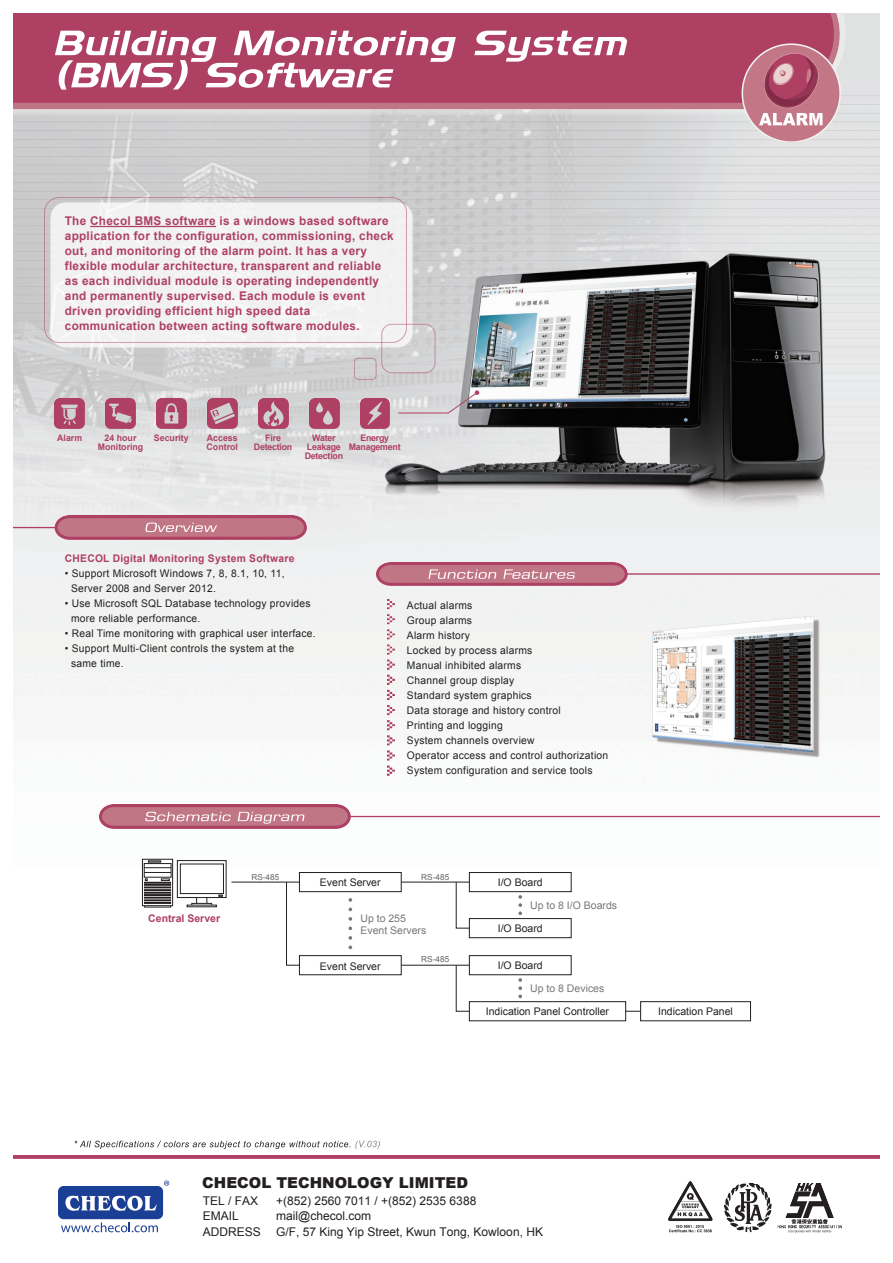
<style>
.page{position:relative;width:893px;height:1263px;background:#fff}
.page>*{position:absolute;margin:0;border:0;box-sizing:border-box;transform-origin:0 0}
.t1{font:900 15px "Arial";color:#231f20}
.t2{font:700 12px/15px "Arial";letter-spacing:.025em;color:#ae4063}
.t3{font:12px/15.3px "Arial";color:#231f20}
.t4{font:10.5px/15px "Arial";letter-spacing:.025em;color:#231f20}
.t5{font:10.5px "Arial";color:#231f20}
.t6{font:10.5px/12px "Arial";color:#76787b}
.t7{font:700 10.5px "Arial";letter-spacing:.025em;color:#ae4063}
.t8{font:700 10.5px "Arial";color:#ae4063}
.t9{font:700 9px/9px "Arial";letter-spacing:-.025em;color:#ae4063;text-align:center}
.t10{font:700 9px/9px "Arial";color:#ae4063}
.t11{font:8.25px "Arial";color:#636366}
</style>
<div class="page">
<img style="left:13px;top:13px;width:867px;height:1220px">
<img style="left:13px;top:13px;width:833px;height:130px">
<svg style="left:474px;top:31px;width:153px;height:31px"></svg>
<svg style="left:55px;top:31px;width:401px;height:59px"></svg>
<div style="left:51px;top:203px;width:361px;height:145px;background:#f2f2f2;border-radius:15px"></div>
<div style="left:44px;top:197px;width:363px;height:146px;border:1px solid #ae4063;border-radius:15px"></div>
<div style="left:381px;top:324px;width:54px;height:49px;border:1px solid #ae4063;border-radius:10px"></div>
<div style="left:354px;top:358px;width:22px;height:22px;border:1px solid #ae4063;border-radius:4px"></div>
<hr style="left:90px;top:226px;width:126px;height:1px;background:#ae4063">
<img style="left:376px;top:562px;width:504px;height:24px">
<img style="left:387px;top:600px;width:8px;height:175px">
<img style="left:13px;top:516px;width:294px;height:23px">
<img style="left:100px;top:805px;width:780px;height:23px">
<img style="left:258px;top:398px;width:30px;height:30px">
<svg style="left:398px;top:390px;width:81px;height:24px;background:#c9c5c9"></svg>
<img style="left:360px;top:398px;width:30px;height:30px">
<img style="left:207px;top:398px;width:30px;height:30px">
<img style="left:157px;top:398px;width:29px;height:30px">
<img style="left:309px;top:398px;width:30px;height:30px">
<img style="left:55px;top:398px;width:30px;height:30px">
<img style="left:106px;top:398px;width:30px;height:30px">
<div style="left:177px;top:860px;width:49px;height:38px;border:1px solid #231f20"></div>
<div style="left:191px;top:903px;width:21px;height:2px;border:1px solid #231f20"></div>
<div style="left:180px;top:864px;width:44px;height:30px;border:1px solid #231f20"></div>
<div style="left:142px;top:859px;width:31px;height:47px;border:1px solid #231f20"></div>
<svg style="left:144px;top:879px;width:27px;height:28px"></svg>
<svg style="left:144px;top:861px;width:27px;height:12px"></svg>
<svg style="left:286px;top:881px;width:14px;height:85px"></svg>
<svg style="left:455px;top:881px;width:15px;height:48px"></svg>
<hr style="left:401px;top:882px;width:68px;height:1px;background:#231f20">
<hr style="left:231px;top:882px;width:68px;height:1px;background:#231f20">
<div style="left:299px;top:872px;width:103px;height:20px;border:1px solid #231f20"></div>
<hr style="left:401px;top:965px;width:68px;height:1px;background:#231f20">
<div style="left:299px;top:955px;width:103px;height:20px;border:1px solid #231f20"></div>
<div style="left:469px;top:872px;width:103px;height:20px;border:1px solid #231f20"></div>
<div style="left:469px;top:918px;width:103px;height:20px;border:1px solid #231f20"></div>
<svg style="left:455px;top:964px;width:15px;height:48px"></svg>
<div style="left:469px;top:955px;width:103px;height:20px;border:1px solid #231f20"></div>
<div style="left:469px;top:1001px;width:157px;height:20px;border:1px solid #231f20"></div>
<div style="left:640px;top:1001px;width:111px;height:20px;border:1px solid #231f20"></div>
<svg style="left:518px;top:978px;width:4px;height:20px"></svg>
<svg style="left:518px;top:895px;width:4px;height:20px"></svg>
<svg style="left:348px;top:898px;width:4px;height:13px"></svg>
<svg style="left:348px;top:917px;width:4px;height:13px"></svg>
<svg style="left:348px;top:936px;width:4px;height:13px"></svg>
<svg style="left:626px;top:1011px;width:15px;height:1px"></svg>
<hr style="left:13px;top:1155px;width:867px;height:3px;background:#ae4063">
<svg style="left:75px;top:1141px;width:305px;height:8px"></svg>
<div style="left:58px;top:1186px;width:105px;height:33px;background:#1b3f94;border-radius:6px"></div>
<svg style="left:65px;top:1195px;width:92px;height:16px"></svg>
<svg style="left:61px;top:1222px;width:97px;height:10px"></svg>
<svg style="left:164px;top:1180px;width:5px;height:6px"></svg>
<img style="left:669px;top:1182px;width:172px;height:51px">
<svg style="left:759px;top:113px;width:63px;height:12px"></svg>
<svg style="left:428px;top:569px;width:68px;height:10px"></svg>
<svg style="left:503px;top:569px;width:72px;height:10px"></svg>
<svg style="left:145px;top:522px;width:72px;height:10px"></svg>
<svg style="left:145px;top:812px;width:86px;height:9px"></svg>
<svg style="left:238px;top:812px;width:66px;height:12px"></svg>
<p class="t2" style="left:65px;top:214px;width:330px">The Checol BMS software is a windows based software application for the configuration, commissioning, check out, and monitoring of the alarm point. It has a very flexible modular architecture, transparent and reliable as each individual module is operating independently and permanently supervised. Each module is event driven providing efficient high speed data communication between acting software modules.</p>
<p class="t10" style="left:98px;top:433px;width:47px;text-align:center">24 hour<br>Monitoring</p>
<p class="t10" style="left:154px;top:433px;width:36px">Security</p>
<p class="t9" style="left:57px;top:433px;width:26px">Alarm</p>
<p class="t9" style="left:349px;top:433px;width:53px">Energy<br>Management</p>
<p class="t10" style="left:207px;top:433px;width:33px">Access<br>Control</p>
<p class="t9" style="left:254px;top:433px;width:40px">Fire<br>Detection</p>
<p class="t9" style="left:305px;top:433px;width:40px">Water<br>Leakage<br>Detection</p>
<p class="t7" style="left:65px;top:551px;width:231px">CHECOL Digital Monitoring System Software</p>
<p class="t4" style="left:71px;top:566px;width:215px;text-indent:-6px">• Support Microsoft Windows 7, 8, 8.1, 10, 11,<br>Server 2008 and Server 2012.</p>
<p class="t4" style="left:71px;top:596px;width:241px;text-indent:-6px">• Use Microsoft SQL Database technology provides more reliable performance.</p>
<p class="t4" style="left:65px;top:626px;width:252px">• Real Time monitoring with graphical user interface.</p>
<p class="t4" style="left:71px;top:641px;width:225px;text-indent:-6px">• Support Multi-Client controls the system at the same time.</p>
<p class="t4" style="left:407px;top:597px;width:203px">Actual alarms<br>Group alarms<br>Alarm history<br>Locked by process alarms<br>Manual inhibited alarms<br>Channel group display<br>Standard system graphics<br>Data storage and history control<br>Printing and logging<br>System channels overview<br>Operator access and control authorization<br>System configuration and service tools</p>
<p class="t8" style="left:148px;top:911px;width:73px">Central Server</p>
<p class="t11" style="left:251px;top:871px;width:29px">RS-485</p>
<p class="t11" style="left:421px;top:871px;width:29px">RS-485</p>
<p class="t5" style="left:320px;top:876px;width:62px">Event Server</p>
<p class="t6" style="left:360px;top:912px;width:67px">Up to 255<br>Event Servers</p>
<p class="t5" style="left:320px;top:959px;width:62px">Event Server</p>
<p class="t11" style="left:421px;top:953px;width:29px">RS-485</p>
<p class="t4" style="left:498px;top:875px;width:46px">I/O Board</p>
<p class="t4" style="left:498px;top:921px;width:46px">I/O Board</p>
<p class="t4" style="left:498px;top:958px;width:46px">I/O Board</p>
<p class="t5" style="left:486px;top:1004px;width:125px">Indication Panel Controller</p>
<p class="t5" style="left:658px;top:1004px;width:76px">Indication Panel</p>
<p class="t6" style="left:530px;top:899px;width:89px">Up to 8 I/O Boards</p>
<p class="t6" style="left:530px;top:982px;width:76px">Up to 8 Devices</p>
<h1 class="t1" style="left:202px;top:1172px;width:267px">CHECOL TECHNOLOGY LIMITED</h1>
<p class="t3" style="left:276px;top:1193px;width:268px">+(852) 2560 7011 / +(852) 2535 6388 mail@checol.com<br>G/F, 57 King Yip Street, Kwun Tong, Kowloon, HK</p>
<p class="t3" style="left:203px;top:1193px;width:60px">TEL / FAX<br>EMAIL<br>ADDRESS</p>
</div>
